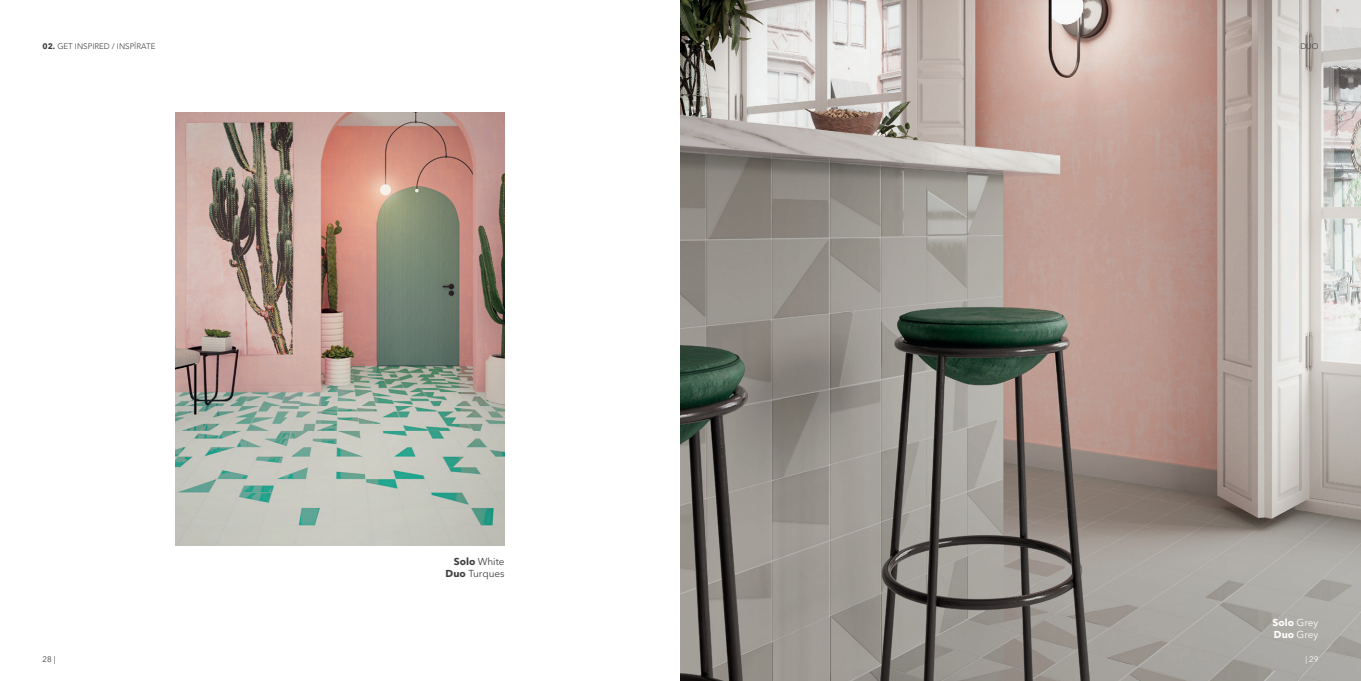
<style>
.page{position:relative;width:1361px;height:681px;background:#fff}
.page>*{position:absolute;margin:0;border:0;box-sizing:border-box;transform-origin:0 0}
.t1{font:10px/12px "Avenir Next LT Pro";color:#3e3e3f;text-align:right}
.t2{font:10px/12px "Avenir Next LT Pro";color:#fff}
.t3{font:300 8px "Avenir LT Std";color:#3e3e3f}
.t4{font:300 8px "Avenir LT Std";color:#3c3c3d}
.t5{font:8px "Avenir Next LT Pro";color:#3c3c3d}
.t6{font:8px "Avenir Next LT Pro";color:#fff}
.s1{font-family:"Avenir Next LT Pro";font-weight:700}
.s2{font-weight:700}
</style>
<div class="page">
<img style="left:176px;top:112px;width:329px;height:433px">
<img style="left:680px;top:0;width:681px;height:680px">
<p class="t3" style="left:43px;top:41px;width:114px"><span class="s1">02.</span> GET INSPIRED / INSPÍRATE</p>
<p class="t1" style="left:446px;top:555px;width:61px"><span class="s2">Solo</span> White<br><span class="s2">Duo</span> Turques</p>
<p class="t4" style="left:1300px;top:41px;width:20px">DUO</p>
<p class="t2" style="left:1272px;top:616px;width:47px"><span class="s2">Solo</span> Grey<br><span class="s2">Duo</span> Grey</p>
<p class="t5" style="left:43px;top:654px;width:15px">28 |</p>
<p class="t6" style="left:1305px;top:654px;width:15px">| 29</p>
</div>
